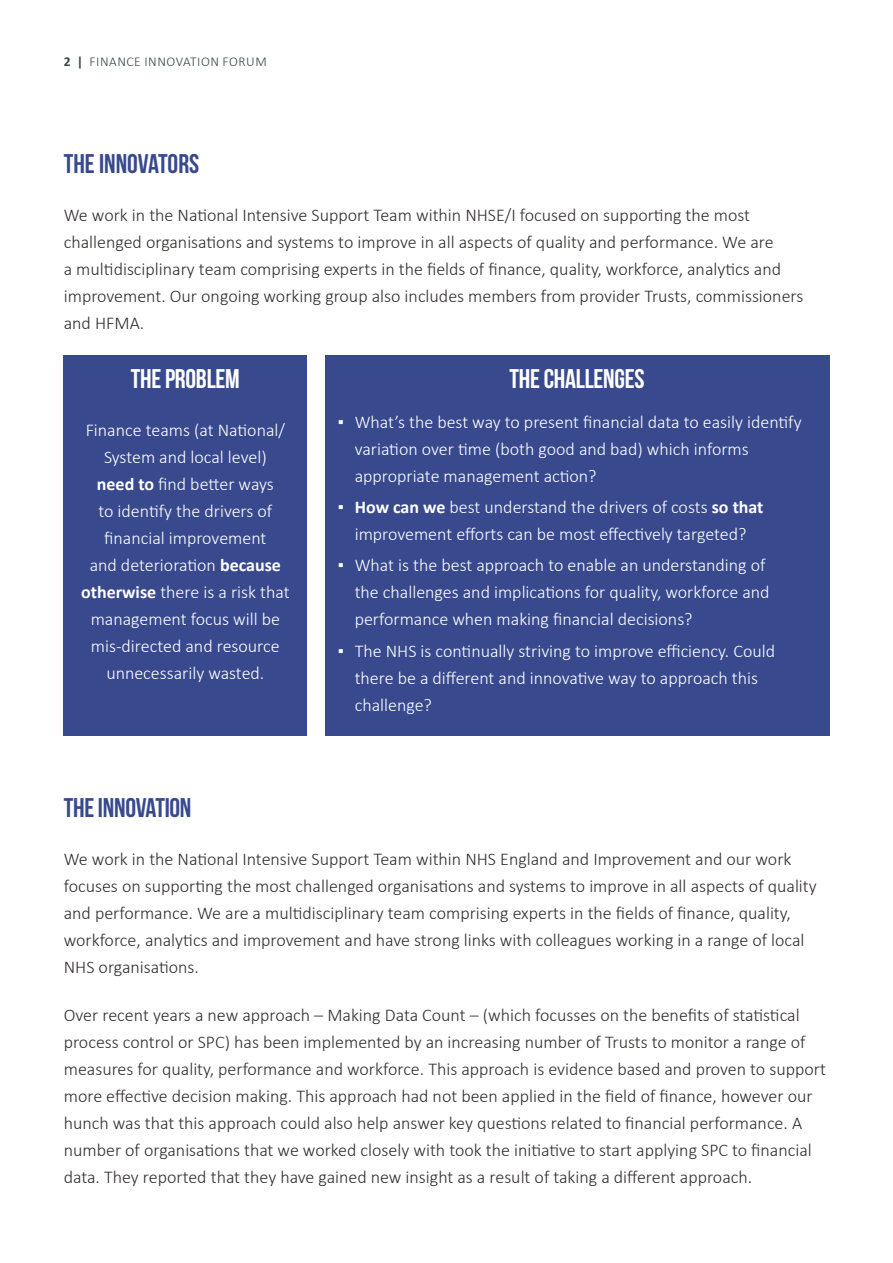
<style>
.page{position:relative;width:893px;height:1263px;background:#fff}
.page>*{position:absolute;margin:0;border:0;box-sizing:border-box;transform-origin:0 0}
.Sub_head_BEBAS{font:700 27px "Bebas Neue";letter-spacing:-.01em;color:#38498e}
.Sub_head_BEBAS-2{font:700 27px "Bebas Neue";letter-spacing:-.01em;color:#fff}
.Sub_head_BEBAS-3{font:300 18px/27px "Calibri";color:#332e2e}
.Sub_head_BEBAS-4{font:300 18px/27px "Calibri";color:#fff}
.t1{font:300 13.5px "Calibri";letter-spacing:.04em;color:#39464c}
.s1{font-weight:700}
</style>
<div class="page">
<div style="left:64px;top:355px;width:243px;height:381px;background:#38498e"></div>
<div style="left:325px;top:355px;width:504px;height:381px;background:#38498e"></div>
<p class="t1" style="left:64px;top:53px;width:205px"><span class="s1">2 |</span> FINANCE INNOVATION FORUM</p>
<p class="Sub_head_BEBAS" style="left:64px;top:149px;width:137px">THE INNOVATORS</p>
<p class="Sub_head_BEBAS-3" style="left:64px;top:202px;width:741px">We work in the National Intensive Support Team within NHSE/I focused on supporting the most challenged organisations and systems to improve in all aspects of quality and performance. We are<br>a multidisciplinary team comprising experts in the fields of finance, quality, workforce, analytics and improvement. Our ongoing working group also includes members from provider Trusts, commissioners and HFMA.</p>
<p class="Sub_head_BEBAS-2" style="left:131px;top:364px;width:110px">THE PROBLEM</p>
<p class="Sub_head_BEBAS-4" style="left:81px;top:417px;width:210px;text-align:center">Finance teams (at National/<br>System and local level)<br><span class="s1">need to</span> find better ways<br>to identify the drivers of financial improvement<br>and deterioration <span class="s1">because otherwise</span> there is a risk that management focus will be mis-directed and resource unnecessarily wasted.</p>
<p class="Sub_head_BEBAS-2" style="left:510px;top:364px;width:137px">THE CHALLENGES</p>
<p class="Sub_head_BEBAS-4" style="left:355px;top:408px;width:448px;text-indent:-17px"><span class="s1">▪</span> What’s the best way to present financial data to easily identify variation over time (both good and bad) which informs appropriate management action?</p>
<p class="Sub_head_BEBAS-4" style="left:338px;top:493px;width:427px;text-align:center"><span class="s1">▪ How can we</span> best understand the drivers of costs <span class="s1">so that </span>improvement efforts can be most effectively targeted?</p>
<p class="Sub_head_BEBAS-4" style="left:355px;top:552px;width:416px;text-indent:-17px"><span class="s1">▪</span> What is the best approach to enable an understanding of the challenges and implications for quality, workforce and performance when making financial decisions?</p>
<p class="Sub_head_BEBAS-4" style="left:355px;top:637px;width:422px;text-indent:-17px"><span class="s1">▪</span> The NHS is continually striving to improve efficiency. Could there be a different and innovative way to approach this challenge?</p>
<p class="Sub_head_BEBAS" style="left:64px;top:793px;width:129px">THE INNOVATION</p>
<p class="Sub_head_BEBAS-3" style="left:64px;top:845px;width:754px">We work in the National Intensive Support Team within NHS England and Improvement and our work focuses on supporting the most challenged organisations and systems to improve in all aspects of quality and performance. We are a multidisciplinary team comprising experts in the fields of finance, quality, workforce, analytics and improvement and have strong links with colleagues working in a range of local NHS organisations.</p>
<p class="Sub_head_BEBAS-3" style="left:64px;top:1002px;width:764px">Over recent years a new approach – Making Data Count – (which focusses on the benefits of statistical process control or SPC) has been implemented by an increasing number of Trusts to monitor a range of measures for quality, performance and workforce. This approach is evidence based and proven to support more effective decision making. This approach had not been applied in the field of finance, however our hunch was that this approach could also help answer key questions related to financial performance. A number of organisations that we worked closely with took the initiative to start applying SPC to financial data. They reported that they have gained new insight as a result of taking a different approach.</p>
</div>
